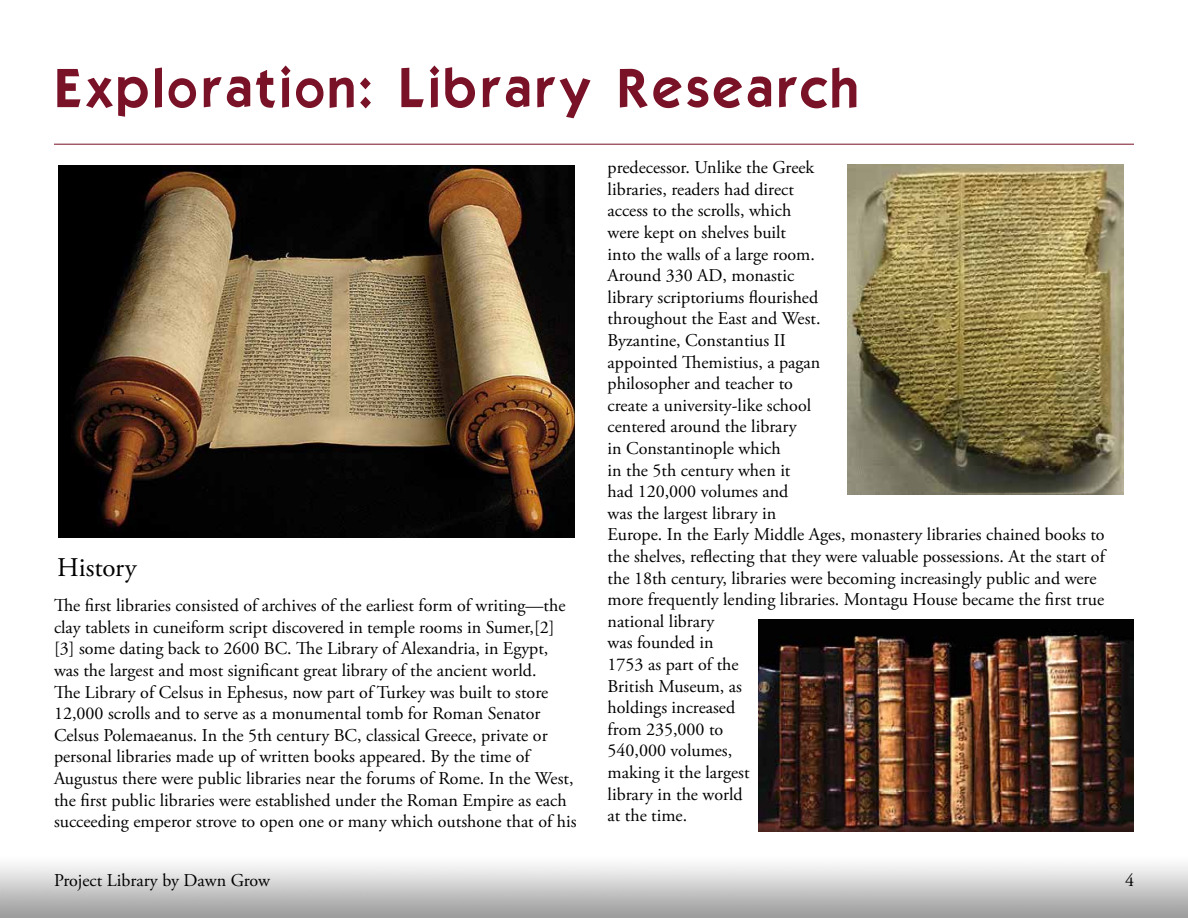
<style>
.page{position:relative;width:1188px;height:918px;background:#fff}
.page>*{position:absolute;margin:0;border:0;box-sizing:border-box;transform-origin:0 0}
.t1{font:54px "ELEGANCE";letter-spacing:.1em;color:#791127}
.t2{font:27px "Adobe Garamond Pro";color:#000}
.t3{font:18px/21.6px "Adobe Garamond Pro";color:#000}
</style>
<div class="page">
<hr style="left:54px;top:144px;width:1080px;height:1px;background:#791127">
<img style="left:59px;top:165px;width:515px;height:372px">
<img style="left:758px;top:620px;width:376px;height:212px">
<img style="left:848px;top:164px;width:275px;height:331px">
<h1 class="t1" style="left:57px;top:54px;width:801px">Exploration: Library Research</h1>
<h2 class="t2" style="left:57px;top:551px;width:81px">History</h2>
<p class="t3" style="left:54px;top:595px;width:524px">The first libraries consisted of archives of the earliest form of writing—the clay tablets in cuneiform script discovered in temple rooms in Sumer,[2] [3] some dating back to 2600 BC. The Library of Alexandria, in Egypt, was the largest and most significant great library of the ancient world.<br>The Library of Celsus in Ephesus, now part of Turkey was built to store 12,000 scrolls and to serve as a monumental tomb for Roman Senator Celsus Polemaeanus. In the 5th century BC, classical Greece, private or personal libraries made up of written books appeared. By the time of Augustus there were public libraries near the forums of Rome. In the West, the first public libraries were established under the Roman Empire as each succeeding emperor strove to open one or many which outshone that of his</p>
<p class="t3" style="left:608px;top:157px;width:499px">predecessor. Unlike the Greek<br>libraries, readers had direct<br>access to the scrolls, which<br>were kept on shelves built<br>into the walls of a large room.<br>Around 330 AD, monastic<br>library scriptoriums flourished<br>throughout the East and West.<br>Byzantine, Constantius II<br>appointed Themistius, a pagan<br>philosopher and teacher to<br>create a university-like school<br>centered around the library<br>in Constantinople which<br>in the 5th century when it<br>had 120,000 volumes and<br>was the largest library in<br>Europe. In the Early Middle Ages, monastery libraries chained books to the shelves, reflecting that they were valuable possessions. At the start of the 18th century, libraries were becoming increasingly public and were more frequently lending libraries. Montagu House became the first true national library<br>was founded in<br>1753 as part of the<br>British Museum, as<br>holdings increased<br>from 235,000 to<br>540,000 volumes,<br>making it the largest<br>library in the world<br>at the time.</p>
<p class="t3" style="left:54px;top:870px;width:217px">Project Library by Dawn Grow</p>
<p class="t3" style="left:1125px;top:870px;width:10px">4</p>
</div>
